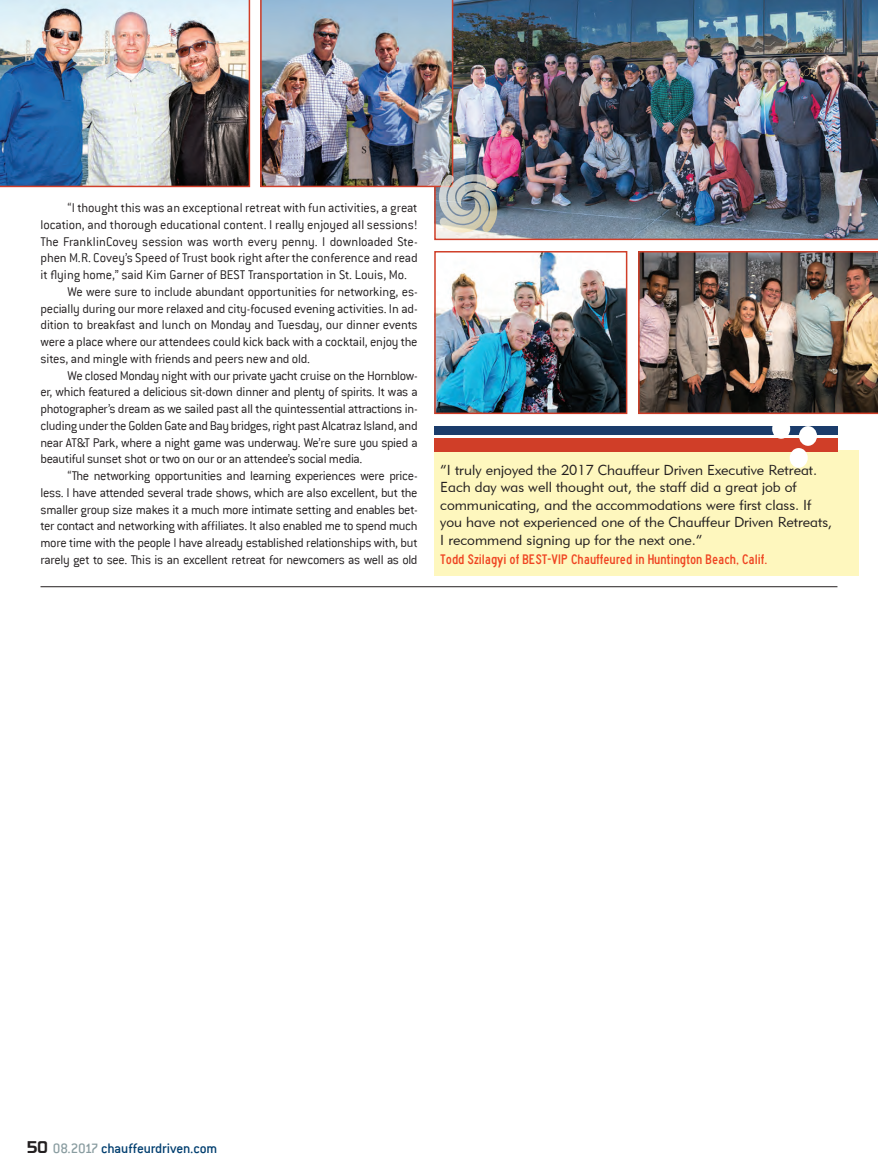
<style>
.page{position:relative;width:878px;height:1175px;background:#fff}
.page>*{position:absolute;margin:0;border:0;box-sizing:border-box;transform-origin:0 0}
.t1{font:500 15px "Conduit ITC";letter-spacing:-.015em;color:#003e6f}
.testimonial_text{font:14.4px/17.4px "Geometric 415 BT Lite A";color:#231f20}
.body_text_conduit_tt{font:300 13.95px/16.8px "Conduit ITC";letter-spacing:-.015em;color:#231f20;text-align:justify}
.testimonial_text-2{font:12.9px "highwaygothicnarrow";letter-spacing:-.005em;color:#ef4522}
.s1{font-family:"Prototype";font-weight:400;font-size:16.5px;color:#231f20}
.s2{color:#8a9da1}
</style>
<div class="page">
<hr style="left:40px;top:586px;width:797px;height:1px;background:#231f20">
<div style="left:434px;top:450px;width:424px;height:126px;background:#fef7be"></div>
<img style="left:434px;top:0;width:444px;height:240px">
<img style="left:0;top:0;width:250px;height:187px">
<div style="left:434px;top:439px;width:403px;height:13px;background:#d03e28"></div>
<div style="left:434px;top:426px;width:403px;height:8px;background:#1b3c6b"></div>
<div style="left:789px;top:448px;width:18px;height:20px;background:#fff;border-radius:50%"></div>
<div style="left:772px;top:419px;width:18px;height:20px;background:#fff;border-radius:50%"></div>
<div style="left:799px;top:426px;width:18px;height:20px;background:#fff;border-radius:50%"></div>
<img style="left:437px;top:254px;width:187px;height:157px">
<div style="left:434px;top:251px;width:193px;height:163px;border:2px solid #d03e28"></div>
<img style="left:638px;top:251px;width:240px;height:163px">
<img style="left:260px;top:0;width:237px;height:232px">
<p class="body_text_conduit_tt" style="left:41px;top:199px;width:378px;text-indent:27px">“I thought this was an exceptional retreat with fun activities, a great location, and thorough educational content. I really enjoyed all sessions!<br>The FranklinCovey session was worth every penny. I downloaded Ste&shy;phen M.R. Covey’s Speed of Trust book right after the conference and read it flying home,” said Kim Garner of BEST Transportation in St. Louis, Mo.</p>
<p class="body_text_conduit_tt" style="left:41px;top:283px;width:378px;text-indent:27px">We were sure to include abundant opportunities for networking, es&shy;pecially during our more relaxed and city-focused evening activities. In ad&shy;dition to breakfast and lunch on Monday and Tuesday, our dinner events were a place where our attendees could kick back with a cocktail, enjoy the sites, and mingle with friends and peers new and old.</p>
<p class="body_text_conduit_tt" style="left:41px;top:367px;width:378px;text-indent:27px">We closed Monday night with our private yacht cruise on the Hornblow&shy;er, which featured a delicious sit-down dinner and plenty of spirits. It was a photographer’s dream as we sailed past all the quintessential attractions in&shy;cluding under the Golden Gate and Bay bridges, right past Alcatraz Island, and near AT&amp;T Park, where a night game was underway. We’re sure you spied a beautiful sunset shot or two on our or an attendee’s social media.</p>
<p class="body_text_conduit_tt" style="left:41px;top:467px;width:378px;text-indent:27px">“The networking opportunities and learning experiences were price&shy;less. I have attended several trade shows, which are also excellent, but the smaller group size makes it a much more intimate setting and enables bet&shy;ter contact and networking with affiliates. It also enabled me to spend much more time with the people I have already established relationships with, but rarely get to see. This is an excellent retreat for newcomers as well as old</p>
<p class="testimonial_text" style="left:440px;top:461px;width:393px">“I truly enjoyed the 2017 Chauffeur Driven Executive Retreat.<br>Each day was well thought out, the staff did a great job of communicating, and the accommodations were first class. If you have not experienced one of the Chauffeur Driven Retreats, I recommend signing up for the next one.”</p>
<p class="testimonial_text-2" style="left:440px;top:552px;width:328px">Todd Szilagyi of BEST-VIP Chauffeured in Huntington Beach, Calif.</p>
<p class="t1" style="left:27px;top:1140px;width:192px"><span class="s1">50</span> <span class="s2">08.2017</span> chauffeurdriven.com</p>
</div>
